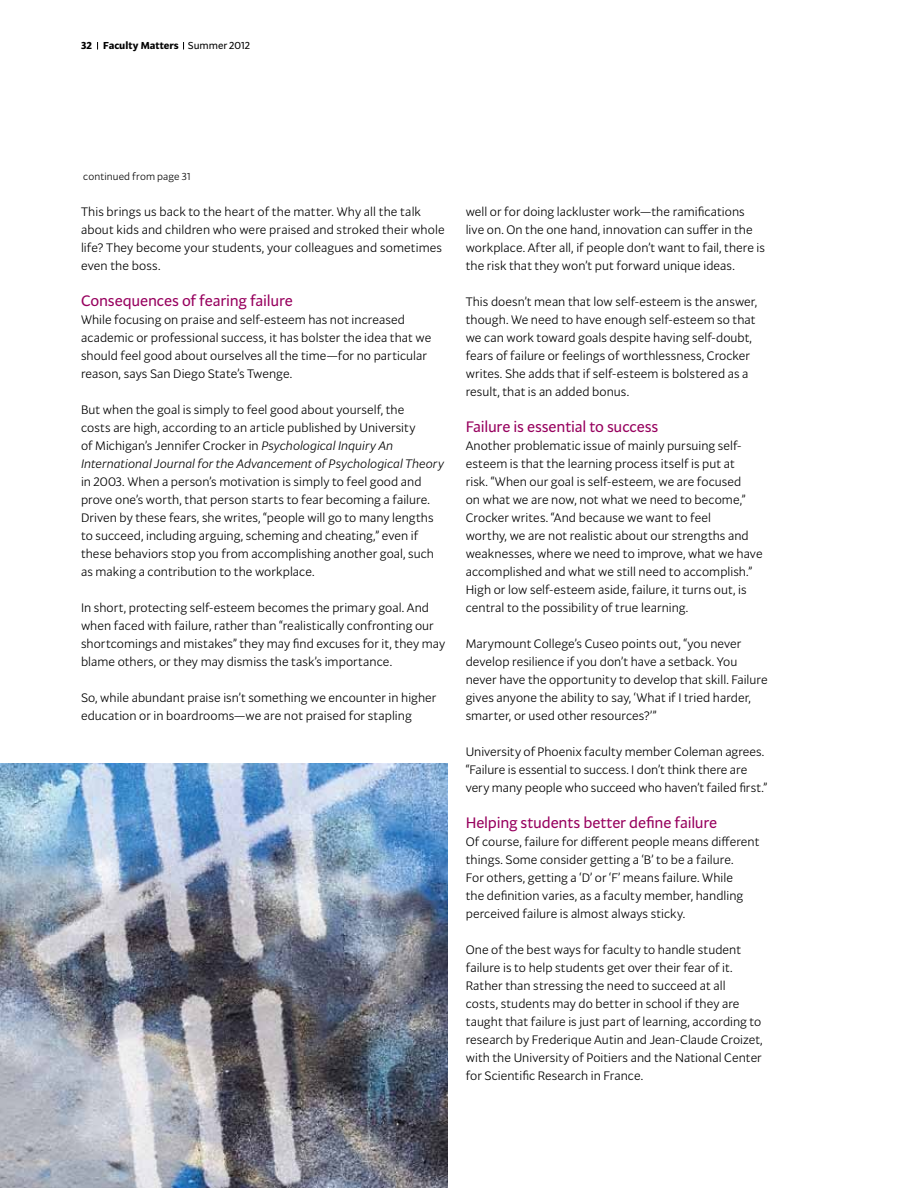
<style>
.page{position:relative;width:918px;height:1188px;background:#fff}
.page>*{position:absolute;margin:0;border:0;box-sizing:border-box;transform-origin:0 0}
.t1{font:15.75px "Phoenix Sans";letter-spacing:-.015em;color:#97005e}
.t2{font:300 12.75px/18px "Phoenix Sans";letter-spacing:.005em;color:#000}
.t3{font:700 10.5px "Phoenix Sans";color:#000}
.t4{font:300 10.5px "Phoenix Sans";letter-spacing:.01em;color:#000}
.s1{font-weight:400}
.s2{font-style:italic}
</style>
<div class="page">
<img style="left:0;top:764px;width:448px;height:424px">
<p class="t3" style="left:81px;top:37px;width:171px">32 Faculty Matters <span class="s1">Summer 2012</span></p>
<p class="t4" style="left:83px;top:169px;width:109px">continued from page 31</p>
<p class="t2" style="left:81px;top:202px;width:365px">This brings us back to the heart of the matter. Why all the talk about kids and children who were praised and stroked their whole life? They become your students, your colleagues and sometimes even the boss.</p>
<p class="t1" style="left:81px;top:288px;width:213px">Consequences of fearing failure</p>
<p class="t2" style="left:81px;top:310px;width:352px">While focusing on praise and self-esteem has not increased academic or professional success, it has bolster the idea that we should feel good about ourselves all the time—for no particular reason, says San Diego State’s Twenge.</p>
<p class="t2" style="left:81px;top:400px;width:364px">But when the goal is simply to feel good about yourself, the<br>costs are high, according to an article published by University<br>of Michigan’s Jennifer Crocker in <span class="s2">Psychological Inquiry An International Journal for the Advancement of Psychological Theory</span></p>
<p class="t2" style="left:81px;top:472px;width:355px">in 2003. When a person’s motivation is simply to feel good and prove one’s worth, that person starts to fear becoming a failure.<br>Driven by these fears, she writes, “people will go to many lengths to succeed, including arguing, scheming and cheating,” even if these behaviors stop you from accomplishing another goal, such as making a contribution to the workplace.</p>
<p class="t2" style="left:81px;top:598px;width:366px">In short, protecting self-esteem becomes the primary goal. And when faced with failure, rather than “realistically confronting our shortcomings and mistakes” they may find excuses for it, they may blame others, or they may dismiss the task’s importance.</p>
<p class="t2" style="left:81px;top:688px;width:357px">So, while abundant praise isn’t something we encounter in higher education or in boardrooms—we are not praised for stapling</p>
<p class="t2" style="left:466px;top:202px;width:301px">well or for doing lackluster work—the ramifications live on. On the one hand, innovation can suffer in the workplace. After all, if people don’t want to fail, there is the risk that they won’t put forward unique ideas.</p>
<p class="t2" style="left:466px;top:292px;width:293px">This doesn’t mean that low self-esteem is the answer, though. We need to have enough self-esteem so that we can work toward goals despite having self-doubt, fears of failure or feelings of worthlessness, Crocker writes. She adds that if self-esteem is bolstered as a result, that is an added bonus.</p>
<p class="t1" style="left:466px;top:414px;width:194px">Failure is essential to success</p>
<p class="t2" style="left:466px;top:436px;width:298px">Another problematic issue of mainly pursuing self&shy;esteem is that the learning process itself is put at<br>risk. “When our goal is self-esteem, we are focused<br>on what we are now, not what we need to become,” Crocker writes. “And because we want to feel<br>worthy, we are not realistic about our strengths and weaknesses, where we need to improve, what we have accomplished and what we still need to accomplish.” High or low self-esteem aside, failure, it turns out, is central to the possibility of true learning.</p>
<p class="t2" style="left:466px;top:634px;width:303px">Marymount College’s Cuseo points out, “you never develop resilience if you don’t have a setback. You never have the opportunity to develop that skill. Failure gives anyone the ability to say, ‘What if I tried harder, smarter, or used other resources?’”</p>
<p class="t2" style="left:466px;top:742px;width:303px">University of Phoenix faculty member Coleman agrees. “Failure is essential to success. I don’t think there are very many people who succeed who haven’t failed first.”</p>
<p class="t1" style="left:466px;top:810px;width:253px">Helping students better define failure</p>
<p class="t2" style="left:466px;top:832px;width:295px">Of course, failure for different people means different things. Some consider getting a ‘B’ to be a failure.<br>For others, getting a ‘D’ or ‘F’ means failure. While<br>the definition varies, as a faculty member, handling perceived failure is almost always sticky.</p>
<p class="t2" style="left:466px;top:940px;width:299px">One of the best ways for faculty to handle student failure is to help students get over their fear of it.<br>Rather than stressing the need to succeed at all<br>costs, students may do better in school if they are taught that failure is just part of learning, according to research by Frederique Autin and Jean-Claude Croizet, with the University of Poitiers and the National Center for Scientific Research in France.</p>
</div>
